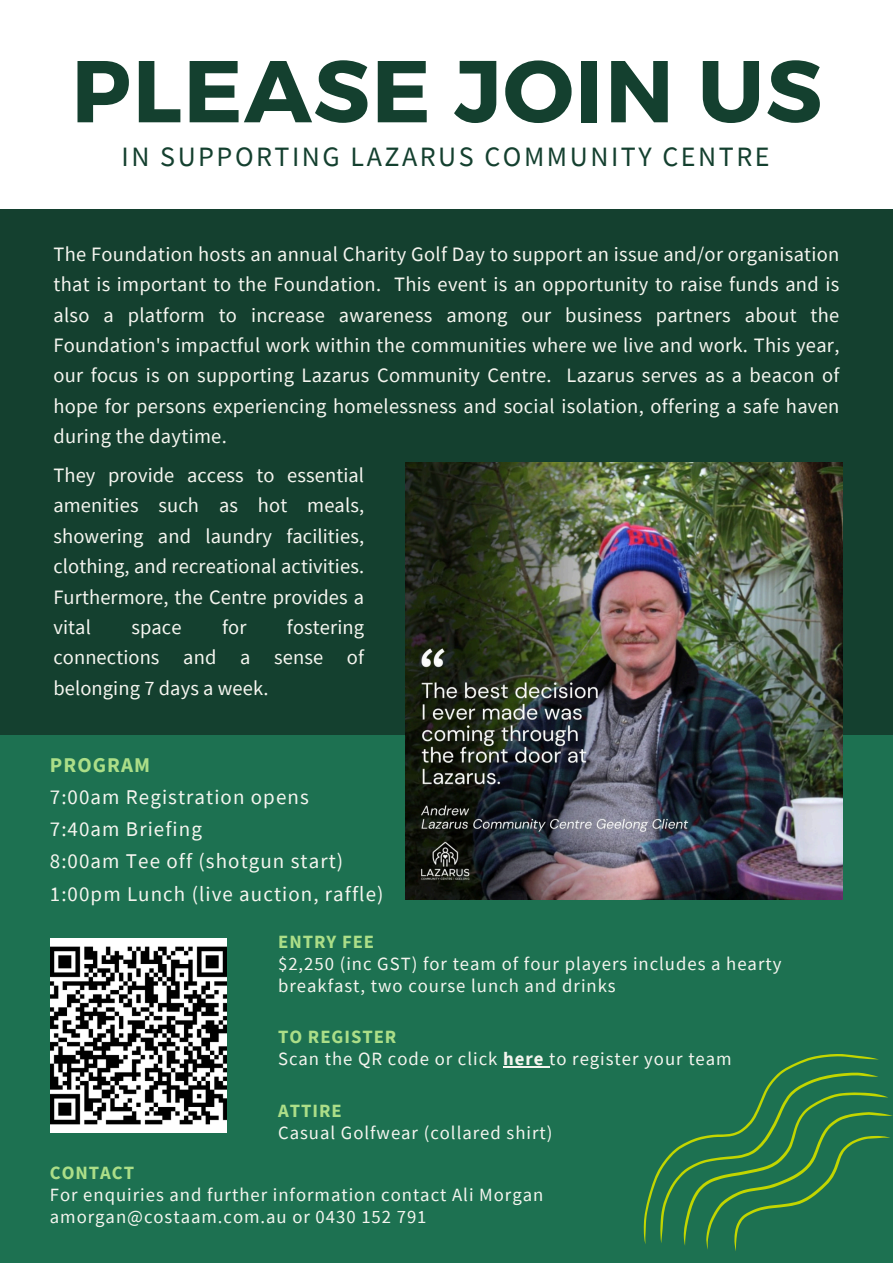
<style>
.page{position:relative;width:893px;height:1263px;background:#fff}
.page>*{position:absolute;margin:0;border:0;box-sizing:border-box;transform-origin:0 0}
.t1{font:700 87.53px "Montserrat";letter-spacing:.02em;color:#14402f}
.t2{font:27.97px "Source Sans Pro";letter-spacing:.09em;color:#14402f}
.t3{font:20.92px "Source Sans Pro";letter-spacing:.05em;color:#f5f5ef}
.t4{font:700 20.92px "Source Sans Pro";letter-spacing:.05em;color:#acde88}
.t5{font:20.48px/30.4px "Source Sans Pro";letter-spacing:.005em;color:#f5f5ef;text-align:justify}
.t6{font:18.67px/21.9px "Source Sans Pro";letter-spacing:.05em;color:#f5f5ef}
.t7{font:700 18.67px "Source Sans Pro";letter-spacing:.05em;color:#acde88}
.s1{font-weight:700}
</style>
<div class="page">
<div style="left:0;top:209px;width:893px;height:844px;background:#14402f"></div>
<div style="left:0;top:736px;width:893px;height:527px;background:#1d7151"></div>
<img style="left:406px;top:463px;width:437px;height:437px">
<img style="left:50px;top:938px;width:177px;height:195px">
<hr style="left:503px;top:1066px;width:46px;height:2px;background:#f5f5ef">
<svg style="left:643px;top:1054px;width:250px;height:197px"></svg>
<p class="t1" style="left:71px;top:34px;width:752px">PLEASE JOIN US</p>
<p class="t2" style="left:122px;top:139px;width:649px">IN SUPPORTING LAZARUS COMMUNITY CENTRE</p>
<p class="t5" style="left:53px;top:238px;width:787px">The Foundation hosts an annual Charity Golf Day to support an issue and/or organisation that is important to the Foundation. This event is an opportunity to raise funds and is also a platform to increase awareness among our business partners about the Foundation's impactful work within the communities where we live and work. This year, our focus is on supporting Lazarus Community Centre. Lazarus serves as a beacon of hope for persons experiencing homelessness and social isolation, offering a safe haven during the daytime.</p>
<p class="t5" style="left:53px;top:460px;width:312px">They provide access to essential amenities such as hot meals, showering and laundry facilities, clothing, and recreational activities.<br>Furthermore, the Centre provides a vital</p>
<p class="t5" style="left:53px;top:611px;width:312px;text-indent:233px">fostering connections and a sense of belonging 7 days a week.</p>
<p class="t5" style="left:131px;top:611px;width:52px">space</p>
<p class="t5" style="left:222px;top:611px;width:26px">for</p>
<p class="t4" style="left:50px;top:752px;width:102px">PROGRAM</p>
<p class="t3" style="left:50px;top:784px;width:260px">7:00am Registration opens</p>
<p class="t3" style="left:50px;top:816px;width:153px">7:40am Briefing</p>
<p class="t3" style="left:50px;top:848px;width:295px">8:00am Tee off (shotgun start)</p>
<p class="t3" style="left:50px;top:880px;width:335px">1:00pm Lunch (live auction, raffle)</p>
<p class="t7" style="left:278px;top:930px;width:98px">ENTRY FEE</p>
<p class="t6" style="left:278px;top:953px;width:505px">$2,250 (inc GST) for team of four players includes a hearty breakfast, two course lunch and drinks</p>
<p class="t7" style="left:278px;top:1024px;width:120px">TO REGISTER</p>
<p class="t6" style="left:278px;top:1047px;width:455px">Scan the QR code or click <span class="s1">here</span> to register your team</p>
<p class="t7" style="left:278px;top:1098px;width:65px">ATTIRE</p>
<p class="t6" style="left:278px;top:1121px;width:276px">Casual Golfwear (collared shirt)</p>
<p class="t7" style="left:50px;top:1160px;width:86px">CONTACT</p>
<p class="t6" style="left:50px;top:1183px;width:495px">For enquiries and further information contact Ali Morgan amorgan@costaam.com.au or 0430 152 791</p>
</div>
